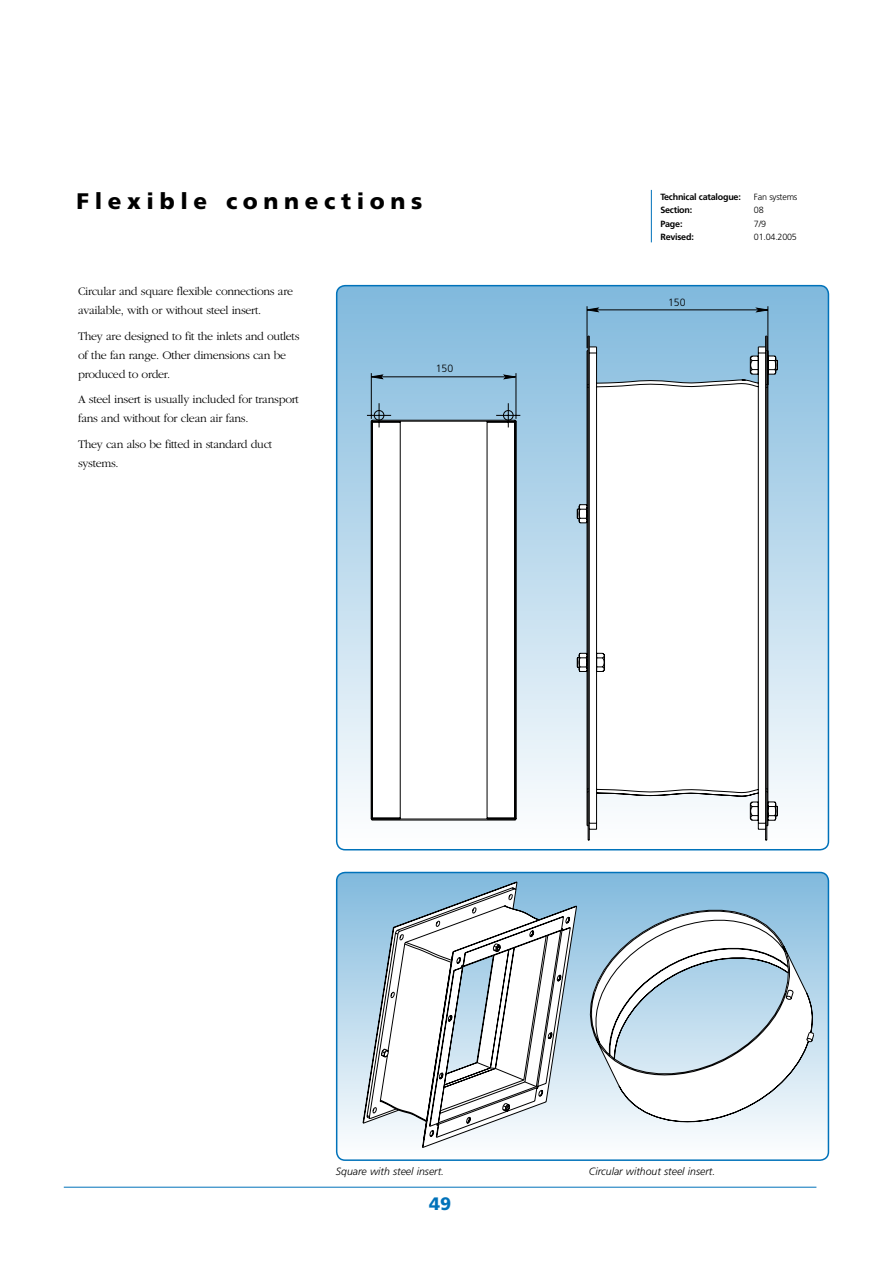
<style>
.page{position:relative;width:893px;height:1263px;background:#fff}
.page>*{position:absolute;margin:0;border:0;box-sizing:border-box;transform-origin:0 0}
.t1{font:900 22.5px "Frutiger";letter-spacing:.25em;color:#000}
.t2{font:900 18px "Frutiger";color:#0072ba}
.t3{font:300 12px/19px "Garamond";letter-spacing:-.025em;color:#000}
.t4{font:italic 300 10.5px "Frutiger";color:#000}
.t5{font:300 10.5px "Frutiger";color:#000}
.t6{font:700 9px "Frutiger";letter-spacing:-.025em;color:#000}
.t7{font:300 9px "Frutiger";letter-spacing:-.025em;color:#000}
</style>
<div class="page">
<hr style="left:651px;top:190px;width:1px;height:52px;background:#0072ba">
<hr style="left:64px;top:1187px;width:752px;height:1px;background:#0072ba">
<div style="left:337px;top:286px;width:491px;height:564px;background:linear-gradient(to bottom,#80b9dd,#fff);border-radius:9px"></div>
<svg style="left:367px;top:373px;width:4px;height:447px;background:#b8cedc"></svg>
<svg style="left:371px;top:306px;width:407px;height:534px"></svg>
<svg style="left:756px;top:308px;width:14px;height:4px"></svg>
<svg style="left:585px;top:308px;width:14px;height:4px"></svg>
<svg style="left:369px;top:336px;width:409px;height:84px"></svg>
<div style="left:336px;top:285px;width:493px;height:565px;border:2px solid #0072ba;border-radius:9px"></div>
<div style="left:337px;top:872px;width:491px;height:288px;background:linear-gradient(to bottom,#80b9dd,#fefeff);border-radius:9px"></div>
<svg style="left:363px;top:882px;width:451px;height:265px"></svg>
<svg style="left:594px;top:911px;width:220px;height:211px"></svg>
<div style="left:336px;top:872px;width:493px;height:289px;border:2px solid #0072ba;border-radius:9px"></div>
<h1 class="t1" style="left:77px;top:187px;width:347px">Flexible connections</h1>
<p class="t3" style="left:78px;top:282px;width:217px">Circular and square flexible connections are available, with or without steel insert.</p>
<p class="t3" style="left:78px;top:327px;width:223px">They are designed to fit the inlets and outlets of the fan range. Other dimensions can be produced to order.</p>
<p class="t3" style="left:78px;top:390px;width:222px">A steel insert is usually included for transport fans and without for clean air fans.</p>
<p class="t3" style="left:78px;top:435px;width:196px">They can also be fitted in standard duct systems.</p>
<p class="t5" style="left:436px;top:362px;width:19px">150</p>
<p class="t6" style="left:660px;top:192px;width:82px">Technical catalogue:</p>
<p class="t7" style="left:754px;top:192px;width:45px">Fan systems</p>
<p class="t6" style="left:660px;top:205px;width:33px">Section:</p>
<p class="t7" style="left:754px;top:205px;width:11px">08</p>
<p class="t6" style="left:660px;top:219px;width:24px">Page:</p>
<p class="t7" style="left:754px;top:219px;width:14px">7/9</p>
<p class="t6" style="left:660px;top:232px;width:35px">Revised:</p>
<p class="t7" style="left:754px;top:232px;width:45px">01.04.2005</p>
<p class="t5" style="left:668px;top:297px;width:19px">150</p>
<p class="t4" style="left:336px;top:1166px;width:110px">Square with steel insert.</p>
<p class="t4" style="left:589px;top:1166px;width:128px">Circular without steel insert.</p>
<h2 class="t2" style="left:429px;top:1192px;width:24px">49</h2>
</div>
